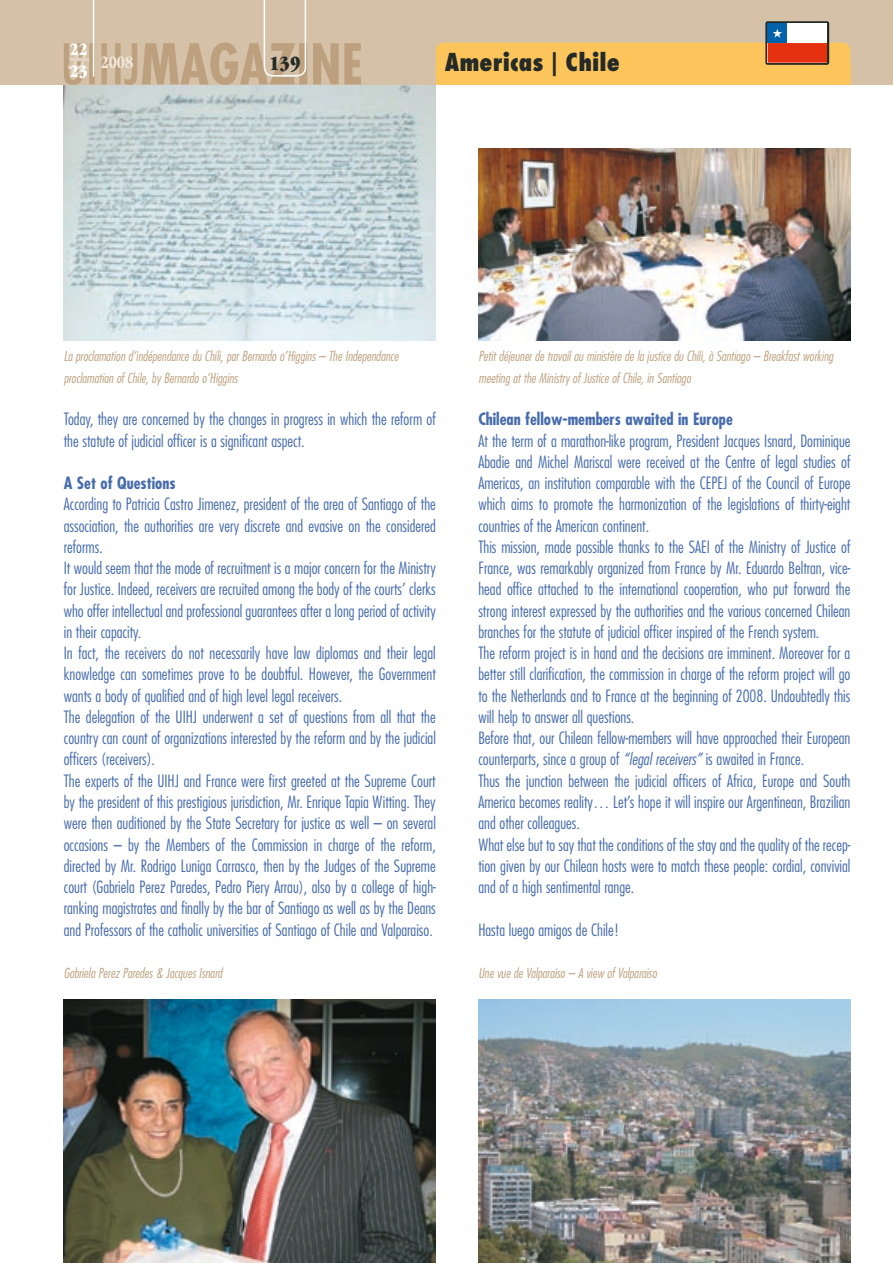
<style>
.page{position:relative;width:893px;height:1263px;background:#fff}
.page>*{position:absolute;margin:0;border:0;box-sizing:border-box;transform-origin:0 0}
.t1{font:800 condensed 24px "Futura Std";color:#252a27}
.t2{font:21px "ITC Garamond Std Ult Cond";color:#252a27}
.t3{font:700 condensed 18px "ITC Garamond Std";color:#f1e9de}
.t4{font:18px/21.6px "ITC Garamond Std Ult Cond";color:#fff}
.t5{font:300 condensed 16.5px/21.3px "Futura Std";color:#476cad}
.t6{font:700 condensed 16.5px "Futura Std";color:#476cad}
.t7{font:italic 300 condensed 13.5px/21.3px "Futura Std";color:#bda17f}
.s1{font-style:italic}
</style>
<div class="page">
<div style="left:0;top:0;width:893px;height:85px;background:#d4c1a8"></div>
<svg style="left:64px;top:0;width:297px;height:85px"></svg>
<div style="left:436px;top:43px;width:414px;height:42px;background:#fbc55c;border-radius:9px"></div>
<svg style="left:765px;top:21px;width:64px;height:44px"></svg>
<div style="left:768px;top:23px;width:59px;height:40px;background:#fff"></div>
<div style="left:768px;top:43px;width:59px;height:20px;background:#e5310f"></div>
<div style="left:768px;top:23px;width:19px;height:20px;background:#0062aa"></div>
<svg style="left:773px;top:29px;width:9px;height:9px"></svg>
<img style="left:64px;top:85px;width:372px;height:255px">
<img style="left:478px;top:149px;width:372px;height:191px">
<img style="left:64px;top:999px;width:372px;height:264px">
<img style="left:478px;top:999px;width:372px;height:264px">
<p class="t4" style="left:70px;top:39px;width:19px">22<br>23</p>
<h1 class="t1" style="left:445px;top:47px;width:176px">Americas | Chile</h1>
<p class="t3" style="left:100px;top:52px;width:34px">2008</p>
<p class="t2" style="left:269px;top:51px;width:33px">139</p>
<p class="t7" style="left:64px;top:346px;width:336px">La proclamation d’indépendance du Chili, par Bernardo o’Higgins – The Independance proclamation of Chile, by Bernardo o’Higgins</p>
<p class="t5" style="left:64px;top:408px;width:374px">Today, they are concerned by the changes in progress in which the reform of the statute of judicial officer is a significant aspect.</p>
<p class="t6" style="left:64px;top:473px;width:113px">A Set of Questions</p>
<p class="t5" style="left:64px;top:493px;width:374px">According to Patricia Castro Jimenez, president of the area of Santiago of the association, the authorities are very discrete and evasive on the considered reforms.<br>It would seem that the mode of recruitment is a major concern for the Ministry for Justice. Indeed, receivers are recruited among the body of the courts’ clerks who offer intellectual and professional guarantees after a long period of activity in their capacity.<br>In fact, the receivers do not necessarily have law diplomas and their legal knowledge can sometimes prove to be doubtful. However, the Government wants a body of qualified and of high level legal receivers.<br>The delegation of the UIHJ underwent a set of questions from all that the country can count of organizations interested by the reform and by the judicial officers (receivers).<br>The experts of the UIHJ and France were first greeted at the Supreme Court by the president of this prestigious jurisdiction, Mr. Enrique Tapia Witting. They were then auditioned by the State Secretary for justice as well – on several occasions – by the Members of the Commission in charge of the reform, directed by Mr. Rodrigo Luniga Carrasco, then by the Judges of the Supreme court (Gabriela Perez Paredes, Pedro Piery Arrau), also by a college of high&shy;ranking magistrates and finally by the bar of Santiago as well as by the Deans and Professors of the catholic universities of Santiago of Chile and Valparaiso.</p>
<p class="t7" style="left:478px;top:346px;width:356px">Petit déjeuner de travail au ministère de la justice du Chili, à Santiago – Breakfast working meeting at the Ministry of Justice of Chile, in Santiago</p>
<p class="t6" style="left:478px;top:409px;width:256px">Chilean fellow-members awaited in Europe</p>
<p class="t5" style="left:478px;top:430px;width:374px">At the term of a marathon-like program, President Jacques Isnard, Dominique Abadie and Michel Mariscal were received at the Centre of legal studies of Americas, an institution comparable with the CEPEJ of the Council of Europe which aims to promote the harmonization of the legislations of thirty-eight countries of the American continent.<br>This mission, made possible thanks to the SAEI of the Ministry of Justice of France, was remarkably organized from France by Mr. Eduardo Beltran, vice&shy;head office attached to the international cooperation, who put forward the strong interest expressed by the authorities and the various concerned Chilean branches for the statute of judicial officer inspired of the French system.<br>The reform project is in hand and the decisions are imminent. Moreover for a better still clarification, the commission in charge of the reform project will go to the Netherlands and to France at the beginning of 2008. Undoubtedly this will help to answer all questions.<br>Before that, our Chilean fellow-members will have approached their European counterparts, since a group of <span class="s1">“legal receivers”</span> is awaited in France.<br>Thus the junction between the judicial officers of Africa, Europe and South America becomes reality… Let’s hope it will inspire our Argentinean, Brazilian and other colleagues.<br>What else but to say that the conditions of the stay and the quality of the recep&shy;tion given by our Chilean hosts were to match these people: cordial, convivial and of a high sentimental range.</p>
<p class="t5" style="left:478px;top:919px;width:143px">Hasta luego amigos de Chile!</p>
<p class="t7" style="left:64px;top:963px;width:160px">Gabriela Perez Paredes &amp; Jacques Isnard</p>
<p class="t7" style="left:478px;top:963px;width:180px">Une vue de Valparaiso – A view of Valparaiso</p>
</div>
